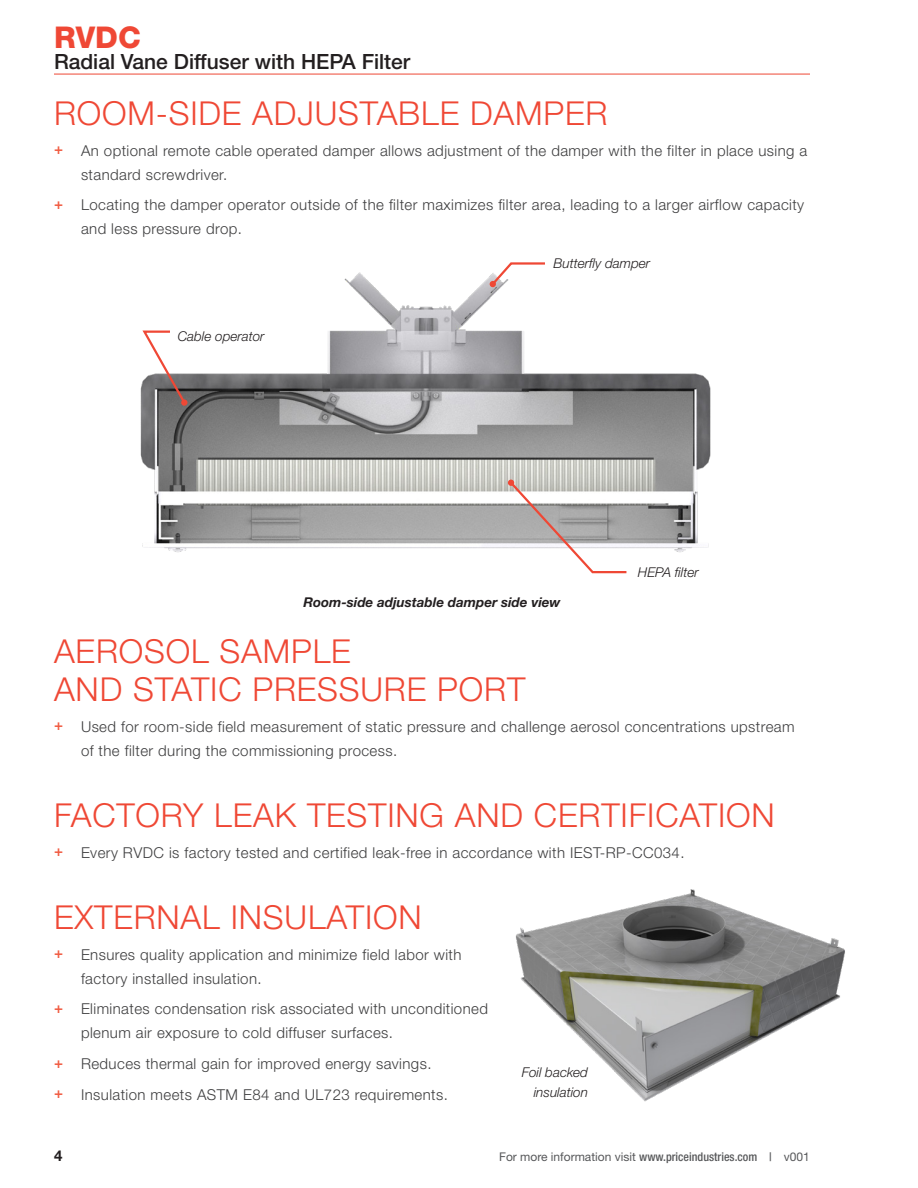
<style>
.page{position:relative;width:918px;height:1188px;background:#fff}
.page>*{position:absolute;margin:0;border:0;box-sizing:border-box;transform-origin:0 0}
.Special-Heading_2{font:300 33px/37.5px "Helvetica Neue LT Std";letter-spacing:.025em;color:#ef4835}
.t1{font:800 30px "Helvetica Neue LT Std";color:#ef4835}
.t2{font:500 21px "Helvetica Neue LT Std";color:#231f20}
.t3{font:300 15px/24px "Helvetica Neue LT Std";letter-spacing:.03em;color:#3e3e3f}
.t4{font:700 15px "Helvetica Neue LT Std";color:#231f20}
.Special-Caption{font:italic 300 13.5px/19.5px "Helvetica Neue LT Std";color:#231f20;text-align:right}
.Special-Caption-2{font:italic 700 13.5px "Helvetica Neue LT Std";color:#231f20}
.t5{font:12px "Helvetica Neue LT Std";color:#57585a}
.s1{font-weight:500;color:#f15d44}
.s2{font-weight:500;font-stretch:condensed}
</style>
<div class="page">
<img style="left:515px;top:889px;width:330px;height:213px">
<img style="left:140px;top:272px;width:571px;height:281px">
<svg style="left:490px;top:262px;width:57px;height:25px"></svg>
<svg style="left:508px;top:480px;width:121px;height:94px"></svg>
<svg style="left:141px;top:329px;width:46px;height:77px"></svg>
<div style="left:181px;top:399px;width:6px;height:7px;background:#ef4835;border-radius:50%"></div>
<hr style="left:54px;top:74px;width:756px;height:1px;background:#ef4835">
<h2 class="t1" style="left:54px;top:20px;width:88px">RVDC</h2>
<h3 class="t2" style="left:54px;top:49px;width:358px">Radial Vane Diffuser with HEPA Filter</h3>
<p class="Special-Heading_2" style="left:54px;top:94px;width:555px">ROOM-SIDE ADJUSTABLE DAMPER</p>
<p class="t3" style="left:81px;top:138px;width:728px;text-indent:-27px"><span class="s1">+</span> An optional remote cable operated damper allows adjustment of the damper with the filter in place using a standard screwdriver.</p>
<p class="t3" style="left:81px;top:193px;width:725px;text-indent:-27px"><span class="s1">+</span> Locating the damper operator outside of the filter maximizes filter area, leading to a larger airflow capacity and less pressure drop.</p>
<p class="Special-Caption" style="left:178px;top:327px;width:88px">Cable operator</p>
<p class="Special-Caption" style="left:554px;top:254px;width:98px">Butterfly damper</p>
<p class="Special-Caption-2" style="left:303px;top:594px;width:259px">Room-side adjustable damper side view</p>
<p class="Special-Caption" style="left:638px;top:563px;width:62px">HEPA filter</p>
<p class="Special-Heading_2" style="left:54px;top:632px;width:473px">AEROSOL SAMPLE<br>AND STATIC PRESSURE PORT</p>
<p class="t3" style="left:81px;top:714px;width:715px;text-indent:-27px"><span class="s1">+</span> Used for room-side field measurement of static pressure and challenge aerosol concentrations upstream of the filter during the commissioning process.</p>
<p class="Special-Heading_2" style="left:54px;top:796px;width:722px">FACTORY LEAK TESTING AND CERTIFICATION</p>
<p class="t3" style="left:54px;top:840px;width:632px"><span class="s1">+</span> Every RVDC is factory tested and certified leak-free in accordance with IEST-RP-CC034.</p>
<p class="Special-Heading_2" style="left:54px;top:898px;width:369px">EXTERNAL INSULATION</p>
<p class="t3" style="left:81px;top:942px;width:382px;text-indent:-27px"><span class="s1">+</span> Ensures quality application and minimize field labor with factory installed insulation.</p>
<p class="t3" style="left:81px;top:997px;width:409px;text-indent:-27px"><span class="s1">+</span> Eliminates condensation risk associated with unconditioned plenum air exposure to cold diffuser surfaces.</p>
<p class="t3" style="left:54px;top:1051px;width:379px"><span class="s1">+</span> Reduces thermal gain for improved energy savings.</p>
<p class="t3" style="left:54px;top:1082px;width:395px"><span class="s1">+</span> Insulation meets ASTM E84 and UL723 requirements.</p>
<p class="Special-Caption" style="left:522px;top:1063px;width:68px">Foil backed insulation</p>
<p class="t4" style="left:54px;top:1146px;width:10px">4</p>
<p class="t5" style="left:499px;top:1150px;width:312px">For more information visit <span class="s2">www.priceindustries.com |</span> v001</p>
</div>
